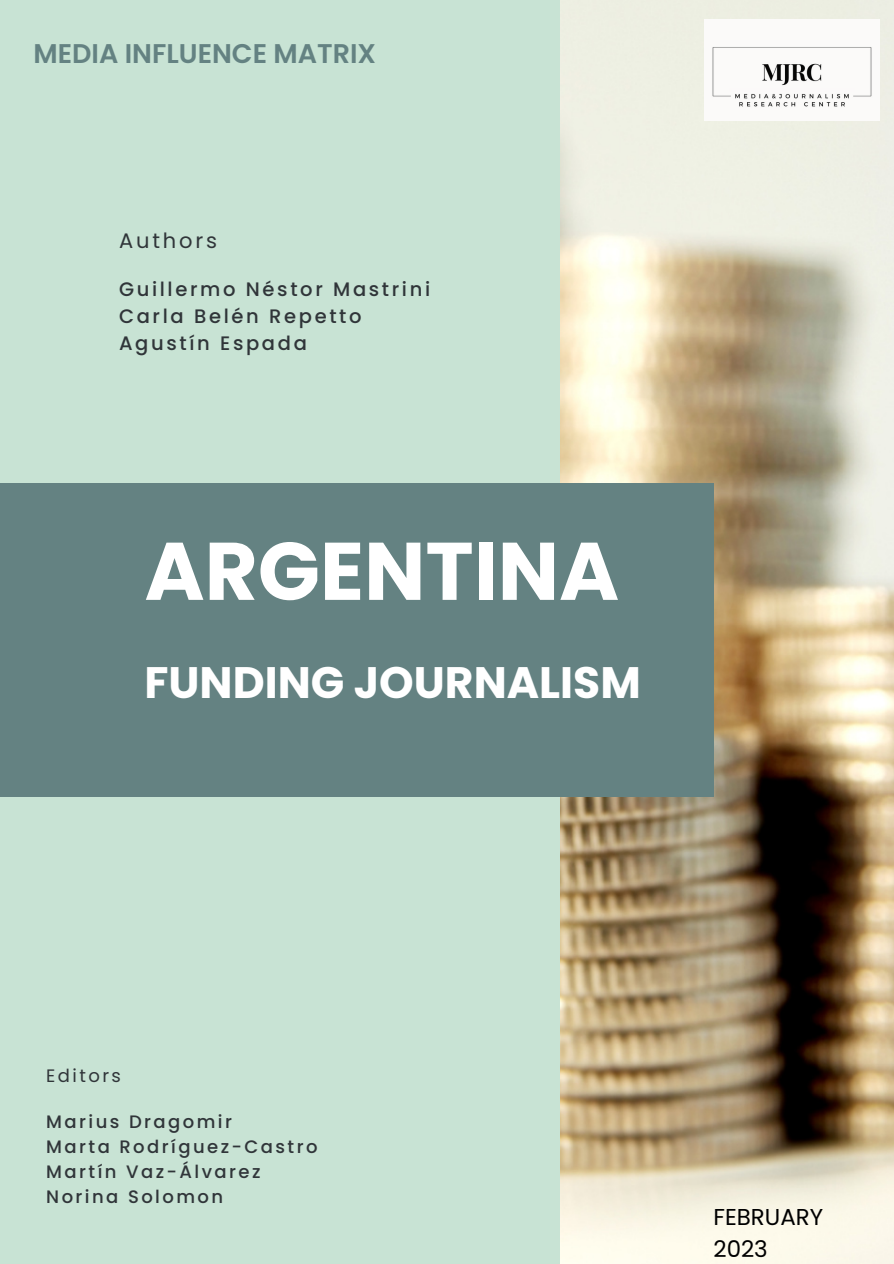
<style>
.page{position:relative;width:894px;height:1264px;background:#fff}
.page>*{position:absolute;margin:0;border:0;box-sizing:border-box;transform-origin:0 0}
.t1{font:700 81.45px "Poppins";color:#fff}
.t2{font:700 43.95px "Poppins";color:#fff}
.t3{font:600 27px "Poppins";color:#648282}
.t4{font:22.95px/31.5px "Poppins";color:#000}
.t5{font:21px "Poppins";letter-spacing:.135em;color:#303539}
.t6{font:500 19.5px/27px "Poppins";letter-spacing:.135em;color:#303539}
.t7{font:500 18px/24.8px "Poppins";letter-spacing:.135em;color:#303539}
.t8{font:18px "Poppins";letter-spacing:.135em;color:#303539}
</style>
<div class="page">
<svg style="left:560px;top:0;width:333px;height:1263px;background:#bfb298"></svg>
<div style="left:0;top:0;width:560px;height:1263px;background:#c8e3d4"></div>
<div style="left:0;top:483px;width:712px;height:314px;background:#648282"></div>
<img style="left:704px;top:19px;width:175px;height:101px">
<h4 class="t3" style="left:33px;top:34px;width:344px">MEDIA INFLUENCE MATRIX</h4>
<h6 class="t5" style="left:119px;top:226px;width:99px">Authors</h6>
<p class="t6" style="left:119px;top:275px;width:312px">Guillermo Néstor Mastrini<br>Carla Belén Repetto<br>Agustín Espada</p>
<h5 class="t1" style="left:144px;top:514px;width:476px">ARGENTINA</h5>
<h6 class="t2" style="left:144px;top:651px;width:497px">FUNDING JOURNALISM</h6>
<h1 class="t8" style="left:46px;top:1063px;width:76px">Editors</h1>
<h2 class="t7" style="left:46px;top:1109px;width:273px">Marius Dragomir<br>Marta Rodríguez-Castro<br>Martín Vaz-Álvarez<br>Norina Solomon</h2>
<p class="t4" style="left:713px;top:1201px;width:111px">FEBRUARY<br>2023</p>
</div>
